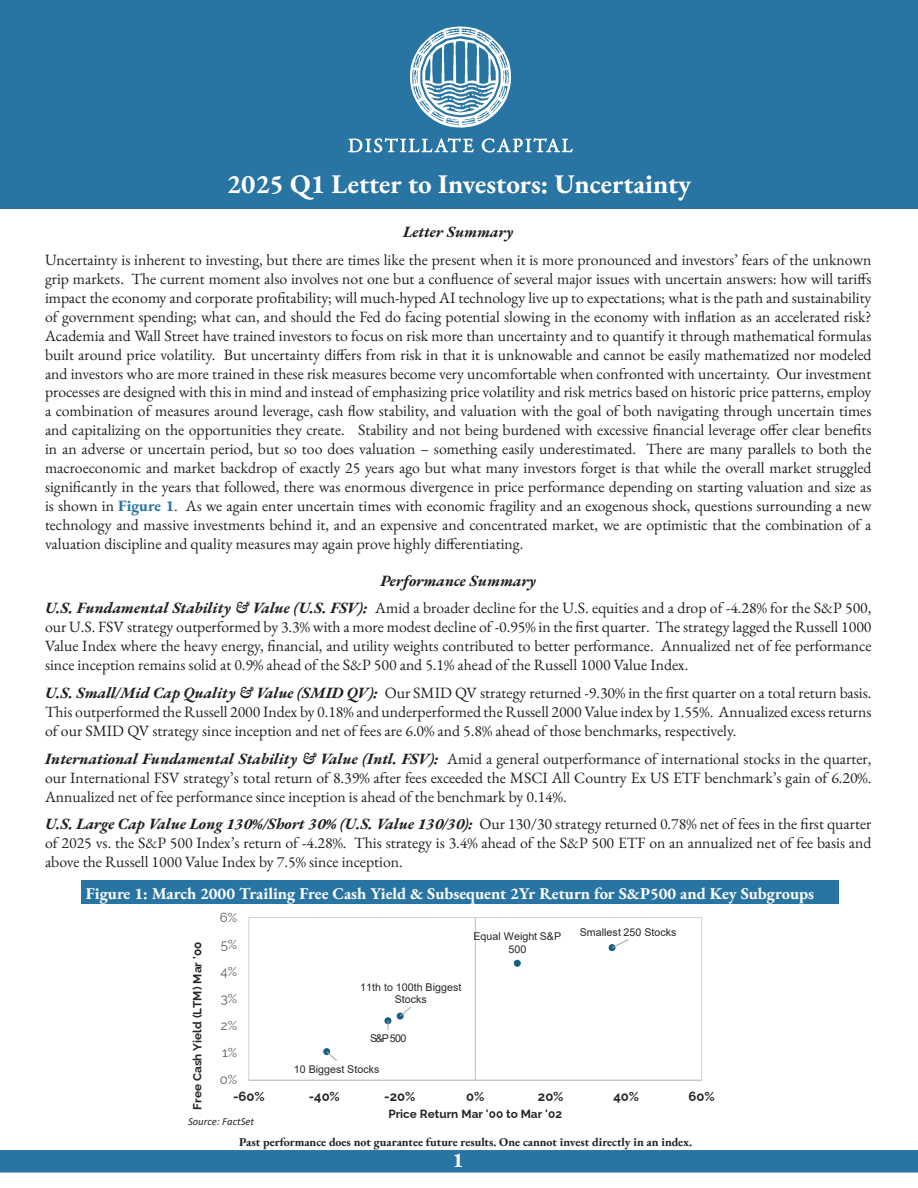
<style>
.page{position:relative;width:918px;height:1188px;background:#fff}
.page>*{position:absolute;margin:0;border:0;box-sizing:border-box;transform-origin:0 0}
.t1{font:700 27px "EB Garamond";color:#fff}
.t2{font:700 21px "EB Garamond";color:#fff}
.Chart_Header{font:700 16.5px "EB Garamond";color:#fff}
.Body{font:15.75px/18.9px "EB Garamond";color:#231f20;text-align:justify}
.Center_Itallics_Header{font:italic 700 15.75px "EB Garamond";color:#231f20}
.t3{font:700 13.05px "Raleway";color:#262626}
.t4{font:13.05px "Raleway";color:#595959}
.t5{font:700 12px "EB Garamond";color:#231f20}
.t6{font:700 11.85px "Raleway";color:#262626}
.t7{font:10.65px/12.5px "Arial";letter-spacing:.005em;color:#262626;text-align:center}
.t8{font:italic 10.65px "Calibri";color:#262626}
.s1{font-weight:700;color:#2874a2}
.s2{font-weight:700;font-style:italic}
</style>
<div class="page">
<div style="left:0;top:0;width:918px;height:209px;background:#2874a2"></div>
<div style="left:0;top:1150px;width:918px;height:23px;background:#2874a2"></div>
<div style="left:81px;top:881px;width:758px;height:23px;background:#2874a2"></div>
<svg style="left:348px;top:138px;width:126px;height:15px"></svg>
<svg style="left:482px;top:138px;width:91px;height:15px"></svg>
<svg style="left:410px;top:27px;width:101px;height:101px"></svg>
<div style="left:249px;top:917px;width:453px;height:163px;border:1px solid #d1d1d1"></div>
<hr style="left:475px;top:918px;width:1px;height:162px;background:#bfbfbf">
<hr style="left:249px;top:1080px;width:453px;height:1px;background:#bfbfbf">
<div style="left:385px;top:1017px;width:6px;height:7px;border:1px solid #156082;border-radius:50%"></div>
<div style="left:323px;top:1048px;width:7px;height:7px;border:1px solid #156082;border-radius:50%"></div>
<svg style="left:514px;top:960px;width:6px;height:6px"></svg>
<div style="left:514px;top:960px;width:7px;height:7px;border:1px solid #156082;border-radius:50%"></div>
<svg style="left:385px;top:1018px;width:6px;height:12px"></svg>
<svg style="left:324px;top:1049px;width:13px;height:12px"></svg>
<svg style="left:397px;top:1007px;width:14px;height:12px"></svg>
<svg style="left:609px;top:939px;width:20px;height:12px"></svg>
<p class="t1" style="left:227px;top:165px;width:466px">2025 Q1 Letter to Investors: Uncertainty</p>
<p class="Center_Itallics_Header" style="left:403px;top:221px;width:112px">Letter Summary</p>
<p class="Body" style="left:45px;top:251px;width:828px">Uncertainty is inherent to investing, but there are times like the present when it is more pronounced and investors’ fears of the unknown grip markets. The current moment also involves not one but a confluence of several major issues with uncertain answers: how will tariffs impact the economy and corporate profitability; will much-hyped AI technology live up to expectations; what is the path and sustainability of government spending; what can, and should the Fed do facing potential slowing in the economy with inflation as an accelerated risk?<br>Academia and Wall Street have trained investors to focus on risk more than uncertainty and to quantify it through mathematical formulas built around price volatility. But uncertainty differs from risk in that it is unknowable and cannot be easily mathematized nor modeled and investors who are more trained in these risk measures become very uncomfortable when confronted with uncertainty. Our investment processes are designed with this in mind and instead of emphasizing price volatility and risk metrics based on historic price patterns, employ a combination of measures around leverage, cash flow stability, and valuation with the goal of both navigating through uncertain times and capitalizing on the opportunities they create. Stability and not being burdened with excessive financial leverage offer clear benefits in an adverse or uncertain period, but so too does valuation – something easily underestimated. There are many parallels to both the macroeconomic and market backdrop of exactly 25 years ago but what many investors forget is that while the overall market struggled significantly in the years that followed, there was enormous divergence in price performance depending on starting valuation and size as is shown in <span class="s1">Figure 1</span>. As we again enter uncertain times with economic fragility and an exogenous shock, questions surrounding a new technology and massive investments behind it, and an expensive and concentrated market, we are optimistic that the combination of a valuation discipline and quality measures may again prove highly differentiating.</p>
<p class="Center_Itallics_Header" style="left:380px;top:569px;width:157px">Performance Summary</p>
<p class="Body" style="left:45px;top:599px;width:828px"><span class="s2">U.S. Fundamental Stability &amp; Value (U.S. FSV):</span> Amid a broader decline for the U.S. equities and a drop of -4.28% for the S&amp;P 500, our U.S. FSV strategy outperformed by 3.3% with a more modest decline of -0.95% in the first quarter. The strategy lagged the Russell 1000<br>Value Index where the heavy energy, financial, and utility weights contributed to better performance. Annualized net of fee performance since inception remains solid at 0.9% ahead of the S&amp;P 500 and 5.1% ahead of the Russell 1000 Value Index.</p>
<p class="Body" style="left:45px;top:683px;width:828px"><span class="s2">U.S. Small/Mid Cap Quality &amp; Value (SMID QV):</span> Our SMID QV strategy returned -9.30% in the first quarter on a total return basis.<br>This outperformed the Russell 2000 Index by 0.18% and underperformed the Russell 2000 Value index by 1.55%. Annualized excess returns of our SMID QV strategy since inception and net of fees are 6.0% and 5.8% ahead of those benchmarks, respectively.</p>
<p class="Body" style="left:45px;top:749px;width:828px"><span class="s2">International Fundamental Stability &amp; Value (Intl. FSV):</span> Amid a general outperformance of international stocks in the quarter, our International FSV strategy’s total return of 8.39% after fees exceeded the MSCI All Country Ex US ETF benchmark’s gain of 6.20%.<br>Annualized net of fee performance since inception is ahead of the benchmark by 0.14%.</p>
<p class="Body" style="left:45px;top:815px;width:828px"><span class="s2">U.S. Large Cap Value Long 130%/Short 30% (U.S. Value 130/30):</span> Our 130/30 strategy returned 0.78% net of fees in the first quarter of 2025 vs. the S&amp;P 500 Index’s return of -4.28%. This strategy is 3.4% ahead of the S&amp;P 500 ETF on an annualized net of fee basis and above the Russell 1000 Value Index by 7.5% since inception.</p>
<p class="Chart_Header" style="left:86px;top:882px;width:730px">Figure 1: March 2000 Trailing Free Cash Yield &amp; Subsequent 2Yr Return for S&amp;P500 and Key Subgroups</p>
<p class="t4" style="left:220px;top:907px;width:19px">6%</p>
<p class="t7" style="left:580px;top:926px;width:98px">Smallest 250 Stocks</p>
<p class="t7" style="left:473px;top:930px;width:89px">Equal Weight S&amp;P<br>500</p>
<p class="t4" style="left:221px;top:934px;width:18px">5%</p>
<p class="t6" style="left:188px;top:1110px;width:170px;rotate:-90deg">Free Cash Yield (LTM) Mar '00</p>
<p class="t4" style="left:221px;top:961px;width:18px">4%</p>
<p class="t7" style="left:360px;top:981px;width:103px">11th to 100th Biggest<br>Stocks</p>
<p class="t4" style="left:221px;top:988px;width:18px">3%</p>
<p class="t4" style="left:221px;top:1015px;width:18px">2%</p>
<p class="t7" style="left:370px;top:1032px;width:38px">S&amp;P 500</p>
<p class="t7" style="left:294px;top:1063px;width:87px">10 Biggest Stocks</p>
<p class="t4" style="left:222px;top:1042px;width:16px">1%</p>
<p class="t4" style="left:220px;top:1069px;width:19px">0%</p>
<p class="t3" style="left:233px;top:1086px;width:33px">-60%</p>
<p class="t3" style="left:309px;top:1086px;width:33px">-40%</p>
<p class="t3" style="left:384px;top:1086px;width:33px">-20%</p>
<p class="t3" style="left:466px;top:1086px;width:20px">0%</p>
<p class="t3" style="left:538px;top:1086px;width:27px">20%</p>
<p class="t3" style="left:613px;top:1086px;width:27px">40%</p>
<p class="t3" style="left:689px;top:1086px;width:28px">60%</p>
<p class="t6" style="left:388px;top:1105px;width:175px">Price Return Mar '00 to Mar '02</p>
<p class="t8" style="left:188px;top:1115px;width:68px">Source: FactSet</p>
<p class="t5" style="left:239px;top:1134px;width:454px">Past performance does not guarantee future results. One cannot invest directly in an index.</p>
<p class="t2" style="left:452px;top:1145px;width:13px">1</p>
</div>
